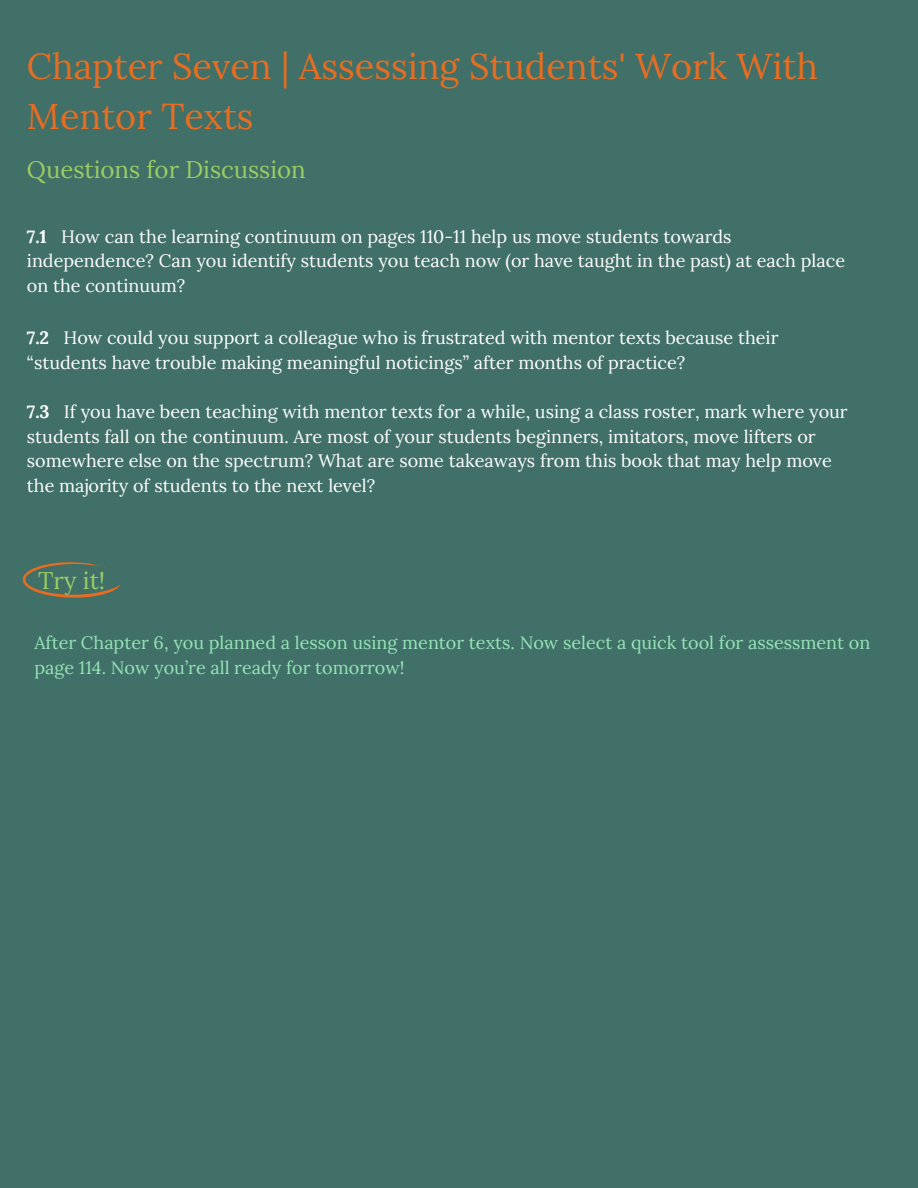
<style>
.page{position:relative;width:918px;height:1188px;background:#417068}
.page>*{position:absolute;margin:0;border:0;box-sizing:border-box;transform-origin:0 0}
.t1{font:36px/49.5px "Lora";color:#e66d21}
.t2{font:24px "Lora";color:#9bcd63}
.t3{font:18px/24.8px "Lora";color:#fff}
.t4{font:18px/24.8px "Lora";color:#95e4b7}
.s1{font-weight:700}
</style>
<div class="page">
<svg style="left:23px;top:562px;width:97px;height:36px"></svg>
<p class="t1" style="left:27px;top:41px;width:793px">Chapter Seven | Assessing Students' Work With<br>Mentor Texts</p>
<p class="t2" style="left:27px;top:154px;width:280px">Questions for Discussion</p>
<p class="t3" style="left:27px;top:224px;width:820px"><span class="s1">7.1</span> How can the learning continuum on pages 110-11 help us move students towards independence? Can you identify students you teach now (or have taught in the past) at each place on the continuum?</p>
<p class="t3" style="left:27px;top:325px;width:753px"><span class="s1">7.2</span> How could you support a colleague who is frustrated with mentor texts because their “students have trouble making meaningful noticings” after months of practice?</p>
<p class="t3" style="left:27px;top:399px;width:822px"><span class="s1">7.3</span> If you have been teaching with mentor texts for a while, using a class roster, mark where your students fall on the continuum. Are most of your students beginners, imitators, move lifters or somewhere else on the spectrum? What are some takeaways from this book that may help move the majority of students to the next level?</p>
<p class="t2" style="left:38px;top:564px;width:69px">Try it!</p>
<p class="t4" style="left:34px;top:630px;width:837px">After Chapter 6, you planned a lesson using mentor texts. Now select a quick tool for assessment on page 114. Now you’re all ready for tomorrow!</p>
</div>
